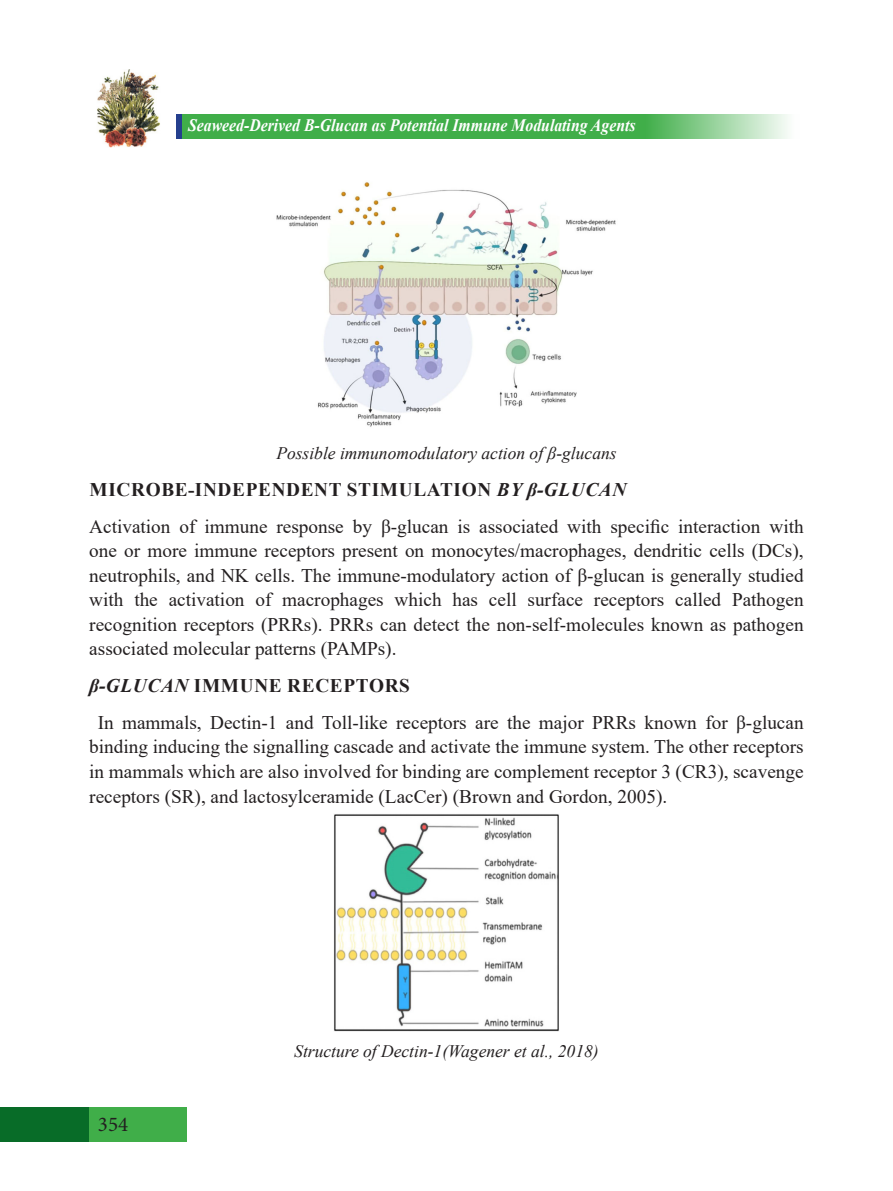
<style>
.page{position:relative;width:893px;height:1191px;background:#fff}
.page>*{position:absolute;margin:0;border:0;box-sizing:border-box;transform-origin:0 0}
.t1{font:21px "Minion Pro";color:#231f20}
.running_matter{font:19.25px/24.5px "Times New Roman";color:#231f20;text-align:justify}
.running_matter-2{font:700 19.25px "Times New Roman";letter-spacing:.035em;color:#231f20}
.running_matter-3{font:italic 17.5px "Times New Roman";color:#231f20}
.running_matter-4{font:italic 700 17.5px "Times New Roman";color:#fff;scale:.9 1}
.s1{font-style:italic}
</style>
<div class="page">
<img style="left:97px;top:69px;width:63px;height:79px">
<svg style="left:182px;top:114px;width:606px;height:25px;background:#54b65c"></svg>
<div style="left:176px;top:114px;width:6px;height:25px;background:#253f8e"></div>
<div style="left:0;top:1107px;width:98px;height:34px;background:#086c28"></div>
<div style="left:89px;top:1107px;width:98px;height:34px;background:#40ae49"></div>
<img style="left:276px;top:181px;width:340px;height:246px">
<img style="left:333px;top:814px;width:226px;height:217px">
<p class="running_matter-4" style="left:188px;top:113px;width:499px">Seaweed-Derived Β-Glucan as Potential Immune Modulating Agents</p>
<p class="running_matter-3" style="left:276px;top:441px;width:342px">Possible immunomodulatory action of β-glucans</p>
<p class="running_matter-2" style="left:90px;top:475px;width:538px">MICROBE-INDEPENDENT STIMULATION <span class="s1">BY β-GLUCAN</span></p>
<p class="running_matter" style="left:89px;top:513px;width:716px">Activation of immune response by β-glucan is associated with specific interaction with one or more immune receptors present on monocytes/macrophages, dendritic cells (DCs), neutrophils, and NK cells. The immune-modulatory action of β-glucan is generally studied with the activation of macrophages which has cell surface receptors called Pathogen recognition receptors (PRRs). PRRs can detect the non-self-molecules known as pathogen associated molecular patterns (PAMPs).</p>
<p class="running_matter-2" style="left:89px;top:671px;width:322px"><span class="s1">β-GLUCAN</span> IMMUNE RECEPTORS</p>
<p class="running_matter" style="left:89px;top:709px;width:716px;text-indent:8px">In mammals, Dectin-1 and Toll-like receptors are the major PRRs known for β-glucan binding inducing the signalling cascade and activate the immune system. The other receptors in mammals which are also involved for binding are complement receptor 3 (CR3), scavenge receptors (SR), and lactosylceramide (LacCer) (Brown and Gordon, 2005).</p>
<p class="t1" style="left:98px;top:1110px;width:32px">354</p>
<p class="running_matter-3" style="left:294px;top:1039px;width:306px">Structure of Dectin-1(Wagener et al., 2018)</p>
</div>
